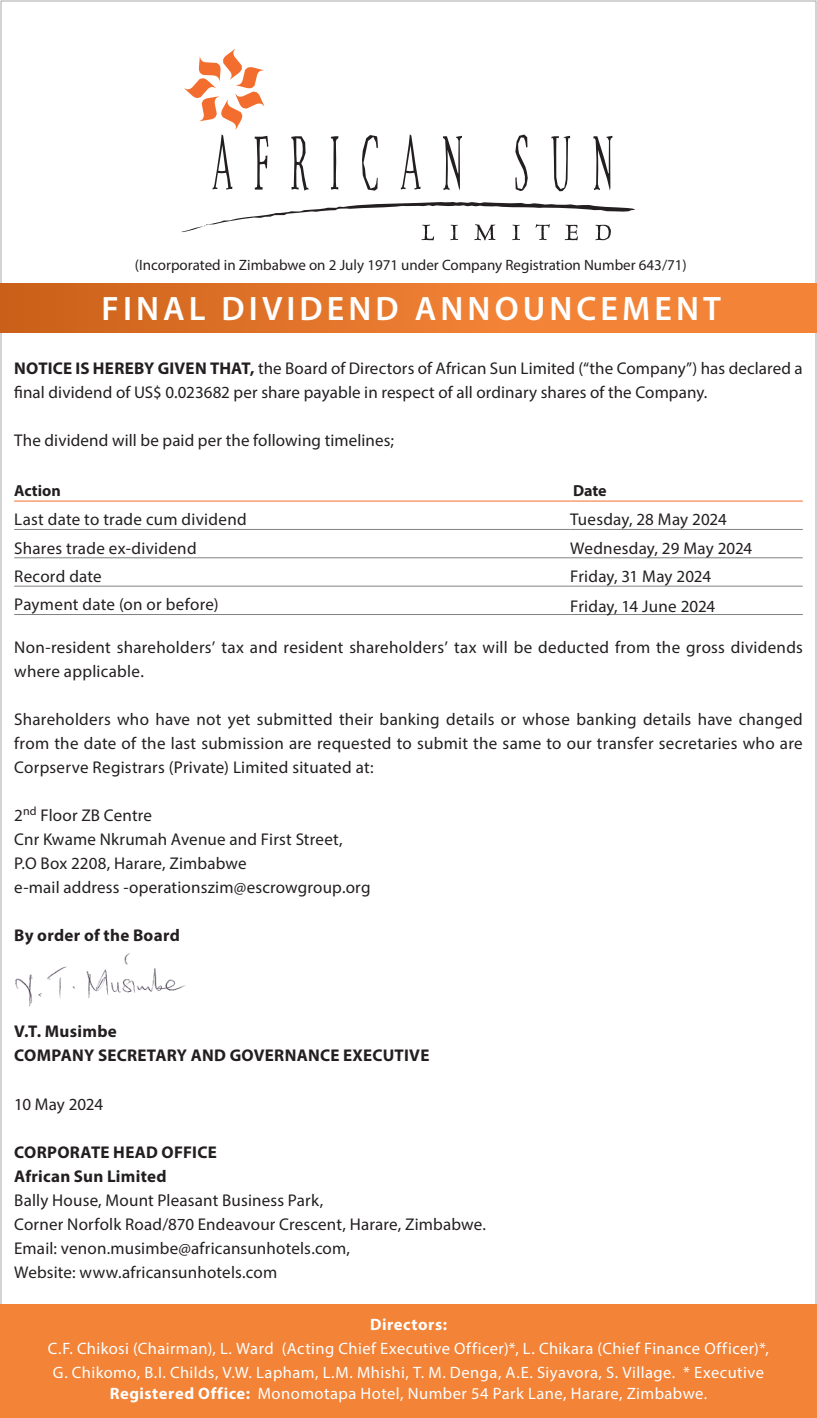
<style>
.page{position:relative;width:817px;height:1418px;background:#fff}
.page>*{position:absolute;margin:0;border:0;box-sizing:border-box;transform-origin:0 0}
.main_heading_2011{font:600 34px "Myriad Pro";letter-spacing:.12em;color:#fff}
.t1{font:17px/24px "Myriad Pro";letter-spacing:.01em;color:#231f20}
.t2{font:700 17px "Myriad Pro";letter-spacing:.015em;color:#231f20}
.t3{font:17px "Myriad Pro";letter-spacing:-.01em;color:#231f20}
.t4{font:16.4px "Myriad Pro";letter-spacing:.025em;color:#fff}
.t5{font:700 16.4px "Myriad Pro";letter-spacing:.035em;color:#fff}
.t6{font:700 16px "Myriad Pro";color:#231f20}
.t7{font:15px "Myriad Pro";color:#231f20}
.s1{font-weight:700}
</style>
<div class="page">
<hr style="left:14px;top:529px;width:556px;height:1px;background:#808285">
<hr style="left:570px;top:529px;width:232px;height:1px;background:#808285">
<hr style="left:14px;top:557px;width:556px;height:1px;background:#808285">
<hr style="left:570px;top:557px;width:232px;height:1px;background:#808285">
<hr style="left:14px;top:586px;width:556px;height:1px;background:#808285">
<hr style="left:14px;top:614px;width:556px;height:1px;background:#808285">
<hr style="left:570px;top:586px;width:232px;height:1px;background:#808285">
<hr style="left:570px;top:614px;width:232px;height:1px;background:#808285">
<hr style="left:14px;top:500px;width:556px;height:1px;background:#f36e2e">
<hr style="left:570px;top:500px;width:232px;height:1px;background:#f36e2e">
<div style="left:0;top:283px;width:816px;height:50px;background:#f28337"></div>
<svg style="left:181px;top:202px;width:454px;height:38px"></svg>
<svg style="left:184px;top:49px;width:84px;height:141px"></svg>
<svg style="left:291px;top:136px;width:17px;height:55px"></svg>
<svg style="left:331px;top:136px;width:7px;height:54px"></svg>
<svg style="left:362px;top:135px;width:16px;height:56px"></svg>
<svg style="left:400px;top:134px;width:20px;height:56px"></svg>
<svg style="left:443px;top:136px;width:19px;height:55px"></svg>
<svg style="left:515px;top:134px;width:12px;height:57px"></svg>
<svg style="left:551px;top:136px;width:19px;height:55px"></svg>
<svg style="left:593px;top:136px;width:19px;height:55px"></svg>
<div style="left:0;top:1304px;width:816px;height:113px;background:#f28337"></div>
<img style="left:15px;top:953px;width:171px;height:54px">
<div style="left:0;top:283px;width:785px;height:50px;background:linear-gradient(to right,#ce641c,#fb8b3e)"></div>
<p class="t7" style="left:135px;top:255px;width:553px">(Incorporated in Zimbabwe on 2 July 1971 under Company Registration Number 643/71)</p>
<p class="main_heading_2011" style="left:102px;top:287px;width:620px">FINAL DIVIDEND ANNOUNCEMENT</p>
<p class="t1" style="left:14px;top:356px;width:790px"><span class="s1">NOTICE IS HEREBY GIVEN THAT,</span> the Board of Directors of African Sun Limited (“the Company”) has declared a final dividend of US$ 0.023682 per share payable in respect of all ordinary shares of the Company.</p>
<p class="t1" style="left:14px;top:428px;width:381px">The dividend will be paid per the following timelines;</p>
<p class="t6" style="left:14px;top:480px;width:48px">Action</p>
<p class="t6" style="left:573px;top:480px;width:35px">Date</p>
<p class="t1" style="left:14px;top:507px;width:234px">Last date to trade cum dividend</p>
<p class="t1" style="left:570px;top:507px;width:158px">Tuesday, 28 May 2024</p>
<p class="t1" style="left:14px;top:535px;width:184px">Shares trade ex-dividend</p>
<p class="t1" style="left:570px;top:535px;width:183px">Wednesday, 29 May 2024</p>
<p class="t1" style="left:14px;top:564px;width:89px">Record date</p>
<p class="t1" style="left:570px;top:564px;width:142px">Friday, 31 May 2024</p>
<p class="t1" style="left:14px;top:592px;width:206px">Payment date (on or before)</p>
<p class="t1" style="left:570px;top:593px;width:147px">Friday, 14 June 2024</p>
<p class="t1" style="left:14px;top:635px;width:790px">Non-resident shareholders’ tax and resident shareholders’ tax will be deducted from the gross dividends where applicable.</p>
<p class="t1" style="left:14px;top:707px;width:790px;text-align:justify">Shareholders who have not yet submitted their banking details or whose banking details have changed from the date of the last submission are requested to submit the same to our transfer secretaries who are Corpserve Registrars (Private) Limited situated at:</p>
<p class="t1" style="left:14px;top:803px;width:139px">2<sup>nd</sup> Floor ZB Centre</p>
<p class="t1" style="left:14px;top:827px;width:330px">Cnr Kwame Nkrumah Avenue and First Street,</p>
<p class="t1" style="left:14px;top:851px;width:234px">P.O Box 2208, Harare, Zimbabwe</p>
<p class="t1" style="left:14px;top:875px;width:358px">e-mail address -operationszim@escrowgroup.org</p>
<p class="t2" style="left:14px;top:924px;width:167px">By order of the Board</p>
<p class="t2" style="left:14px;top:1020px;width:104px">V.T. Musimbe</p>
<p class="t2" style="left:14px;top:1044px;width:416px">COMPANY SECRETARY AND GOVERNANCE EXECUTIVE</p>
<p class="t3" style="left:14px;top:1093px;width:90px">10 May 2024</p>
<p class="t2" style="left:14px;top:1140px;width:204px">CORPORATE HEAD OFFICE</p>
<p class="t2" style="left:14px;top:1164px;width:154px">African Sun Limited</p>
<p class="t1" style="left:14px;top:1187px;width:310px">Bally House, Mount Pleasant Business Park,</p>
<p class="t1" style="left:14px;top:1211px;width:473px">Corner Norfolk Road/870 Endeavour Crescent, Harare, Zimbabwe.</p>
<p class="t1" style="left:14px;top:1235px;width:337px">Email: venon.musimbe@africansunhotels.com,</p>
<p class="t1" style="left:14px;top:1259px;width:264px">Website: www.africansunhotels.com</p>
<p class="t5" style="left:370px;top:1313px;width:78px">Directors:</p>
<p class="t4" style="left:48px;top:1337px;width:722px">C.F. Chikosi (Chairman), L. Ward (Acting Chief Executive Officer)*, L. Chikara (Chief Finance Officer)*,</p>
<p class="t4" style="left:53px;top:1361px;width:712px">G. Chikomo, B.I. Childs, V.W. Lapham, L.M. Mhishi, T. M. Denga, A.E. Siyavora, S. Village. * Executive</p>
<p class="t4" style="left:110px;top:1382px;width:599px"><span class="s1">Registered Office:</span> Monomotapa Hotel, Number 54 Park Lane, Harare, Zimbabwe.</p>
</div>
